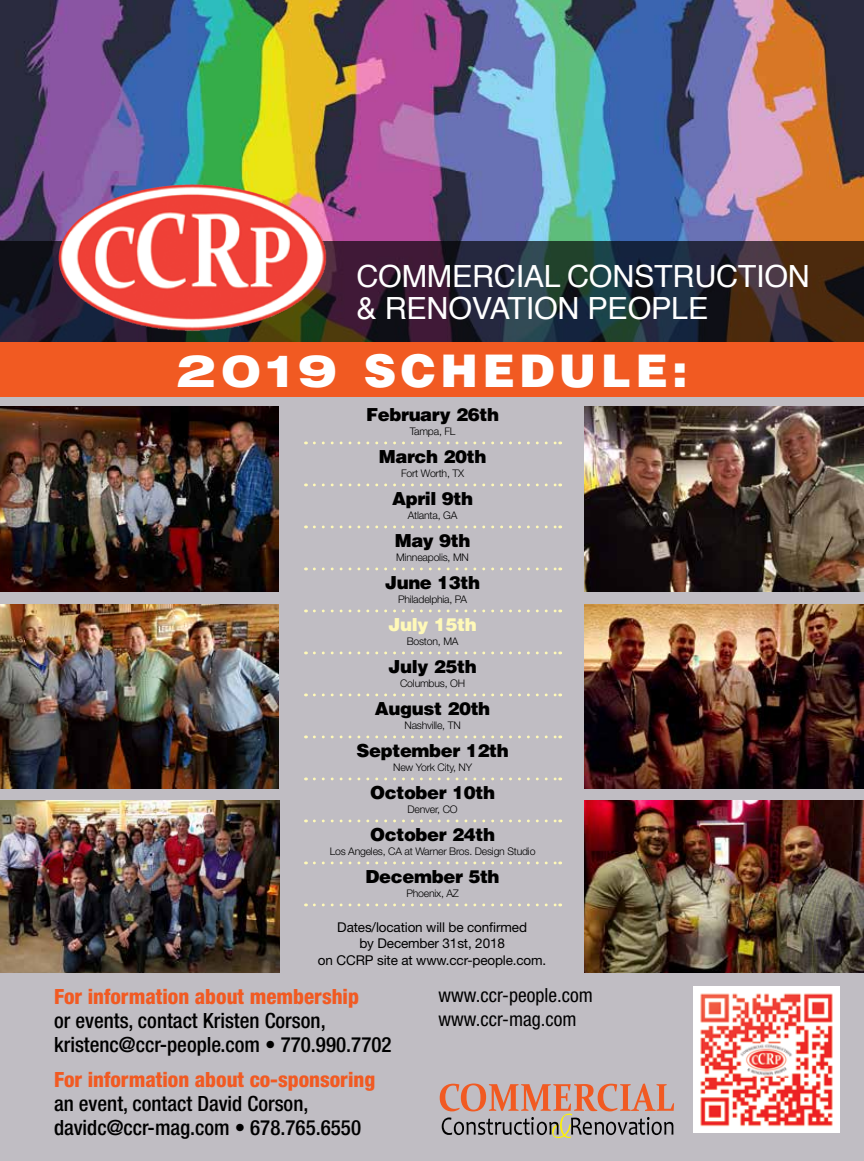
<style>
.page{position:relative;width:864px;height:1161px;background:#fff}
.page>*{position:absolute;margin:0;border:0;box-sizing:border-box;transform-origin:0 0}
.t1{font:900 45px "Helvetica";letter-spacing:.1em;color:#fff}
.t2{font:30.6px/31.5px "Helvetica";letter-spacing:-.01em;color:#fff}
.t3{font:500 condensed 21px/24px "Helvetica Neue";color:#000}
.t4{font:800 condensed 21px "Helvetica Neue";color:#f15a22}
.t5{font:condensed 19.5px/23.4px "Helvetica Neue";color:#000}
.t6{font:900 18px "Helvetica";letter-spacing:-.02em;color:#000}
.t7{font:900 18px "Helvetica";letter-spacing:-.02em;color:#fff9b8}
.t8{font:13.5px/16.5px "Helvetica Neue";letter-spacing:-.01em;color:#000;text-align:center}
.t9{font:300 10.5px "Helvetica Neue";letter-spacing:-.02em;color:#000}
.s1{font-family:"Helvetica Neue";font-weight:800;font-stretch:expanded}
</style>
<div class="page">
<div style="left:0;top:187px;width:864px;height:974px;background:#c0bdc3"></div>
<img style="left:0;top:407px;width:279px;height:184px">
<img style="left:584px;top:407px;width:280px;height:184px">
<img style="left:0;top:801px;width:280px;height:172px">
<img style="left:584px;top:801px;width:280px;height:172px">
<img style="left:0;top:604px;width:279px;height:185px">
<img style="left:584px;top:604px;width:280px;height:185px">
<img style="left:0;top:0;width:864px;height:242px">
<svg style="left:0;top:242px;width:864px;height:100px"></svg>
<img style="left:58px;top:184px;width:270px;height:148px">
<div style="left:0;top:342px;width:864px;height:54px;background:#f15a22"></div>
<svg style="left:440px;top:1084px;width:234px;height:54px"></svg>
<svg style="left:314px;top:442px;width:247px;height:2px"></svg>
<svg style="left:314px;top:484px;width:247px;height:2px"></svg>
<svg style="left:314px;top:526px;width:247px;height:2px"></svg>
<svg style="left:314px;top:568px;width:247px;height:2px"></svg>
<svg style="left:314px;top:610px;width:247px;height:2px"></svg>
<svg style="left:314px;top:652px;width:247px;height:2px"></svg>
<svg style="left:314px;top:694px;width:247px;height:2px"></svg>
<svg style="left:314px;top:736px;width:247px;height:2px"></svg>
<svg style="left:314px;top:778px;width:247px;height:2px"></svg>
<svg style="left:314px;top:820px;width:247px;height:2px"></svg>
<svg style="left:314px;top:862px;width:247px;height:2px"></svg>
<svg style="left:314px;top:904px;width:247px;height:2px"></svg>
<img style="left:694px;top:987px;width:145px;height:146px">
<h2 class="t2" style="left:357px;top:262px;width:455px">COMMERCIAL CONSTRUCTION &amp; RENOVATION PEOPLE</h2>
<h1 class="t1" style="left:177px;top:342px;width:512px"><span class="s1">2019</span> SCHEDULE:</h1>
<h3 class="t6" style="left:366px;top:403px;width:135px">February 26th</h3>
<p class="t9" style="left:410px;top:425px;width:47px">Tampa, FL</p>
<h3 class="t6" style="left:379px;top:445px;width:109px">March 20th</h3>
<p class="t9" style="left:401px;top:467px;width:65px">Fort Worth, TX</p>
<h3 class="t6" style="left:392px;top:487px;width:83px">April 9th</h3>
<p class="t9" style="left:408px;top:509px;width:51px">Atlanta, GA</p>
<h3 class="t6" style="left:395px;top:529px;width:77px">May 9th</h3>
<p class="t9" style="left:396px;top:551px;width:74px">Minneapolis, MN</p>
<h3 class="t6" style="left:385px;top:571px;width:97px">June 13th</h3>
<p class="t9" style="left:398px;top:593px;width:71px">Philadelphia, PA</p>
<h3 class="t7" style="left:389px;top:613px;width:90px">July 15th</h3>
<p class="t9" style="left:407px;top:635px;width:53px">Boston, MA</p>
<h3 class="t6" style="left:389px;top:655px;width:90px">July 25th</h3>
<p class="t9" style="left:400px;top:677px;width:66px">Columbus, OH</p>
<h3 class="t6" style="left:375px;top:697px;width:117px">August 20th</h3>
<p class="t9" style="left:405px;top:719px;width:58px">Nashville, TN</p>
<h3 class="t6" style="left:356px;top:739px;width:154px">September 12th</h3>
<p class="t9" style="left:393px;top:761px;width:80px">New York City, NY</p>
<h3 class="t6" style="left:370px;top:781px;width:127px">October 10th</h3>
<p class="t9" style="left:408px;top:803px;width:52px">Denver, CO</p>
<h3 class="t6" style="left:370px;top:823px;width:127px">October 24th</h3>
<p class="t9" style="left:330px;top:845px;width:207px">Los Angeles, CA at Warner Bros. Design Studio</p>
<h3 class="t6" style="left:366px;top:865px;width:136px">December 5th</h3>
<p class="t9" style="left:406px;top:887px;width:54px">Phoenix, AZ</p>
<p class="t8" style="left:318px;top:919px;width:230px">Dates/location will be confirmed<br>by December 31st, 2018<br>on CCRP site at www.ccr-people.com.</p>
<h3 class="t4" style="left:54px;top:983px;width:306px">For information about membership</h3>
<h3 class="t3" style="left:54px;top:1008px;width:339px">or events, contact Kristen Corson, kristenc@ccr-people.com • 770.990.7702</h3>
<h3 class="t4" style="left:54px;top:1066px;width:323px">For information about co-sponsoring</h3>
<h3 class="t3" style="left:54px;top:1091px;width:309px">an event, contact David Corson, davidc@ccr-mag.com • 678.765.6550</h3>
<h3 class="t5" style="left:439px;top:984px;width:156px">www.ccr-people.com www.ccr-mag.com</h3>
</div>
